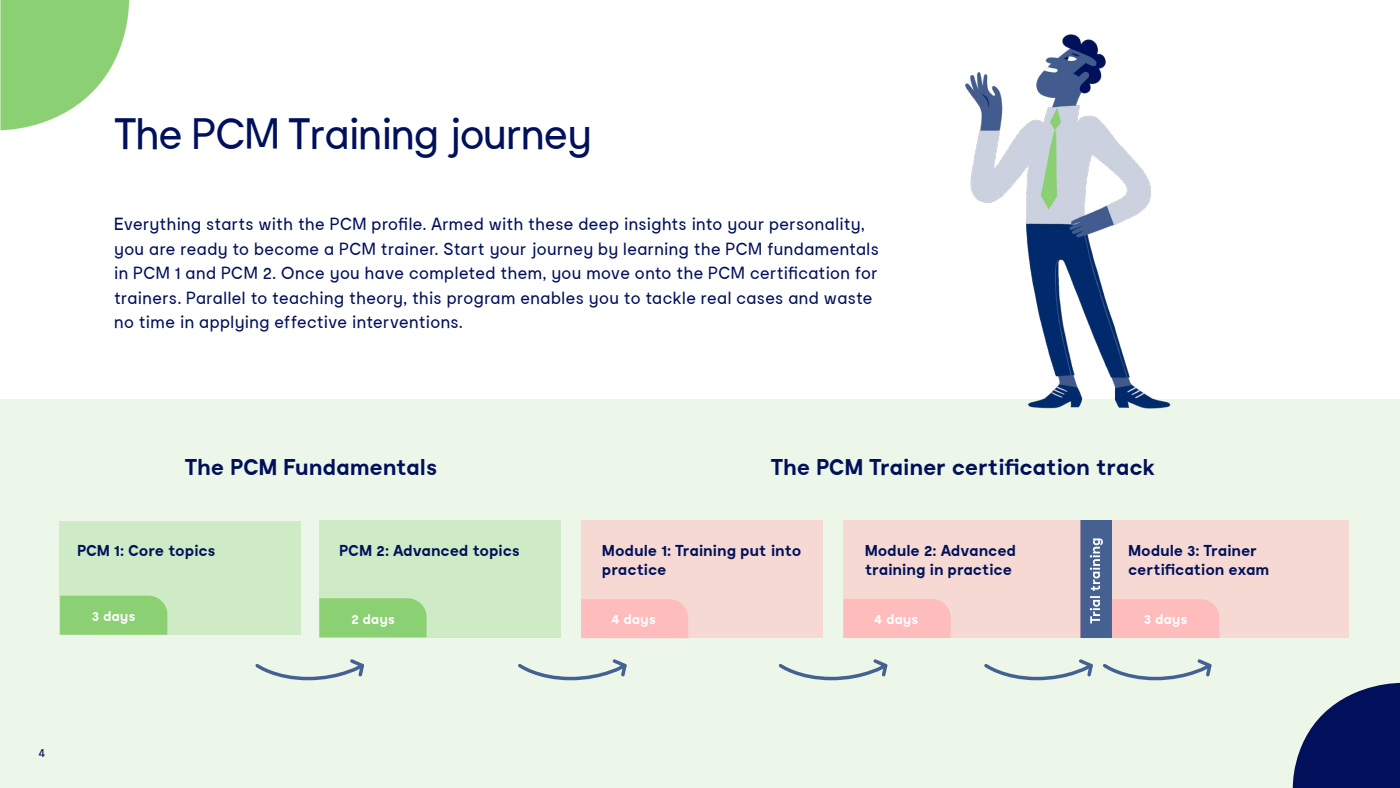
<style>
.page{position:relative;width:1400px;height:788px;background:#fff}
.page>*{position:absolute;margin:0;border:0;box-sizing:border-box;transform-origin:0 0}
.t1{font:43.75px "PCM Moderat";letter-spacing:-.05em;color:#00105b}
.t2{font:700 22.75px "PCM Moderat";letter-spacing:-.01em;color:#00105b}
.t3{font:17.5px/24.5px "PCM Moderat";letter-spacing:-.01em;color:#00105b}
.t4{font:700 15.75px/18.9px "PCM Moderat";letter-spacing:-.01em;color:#00105b}
.t5{font:700 14px "PCM Moderat";letter-spacing:-.005em;color:#fff}
.t6{font:12.25px "PCM Moderat";color:#00105b}
</style>
<div class="page">
<div style="left:0;top:399px;width:1400px;height:389px;background:#edf7e9"></div>
<div style="left:1081px;top:521px;width:31px;height:117px;background:#456191"></div>
<div style="left:60px;top:521px;width:241px;height:113px;background:#cfebc5"></div>
<div style="left:319px;top:521px;width:242px;height:117px;background:#cfebc5"></div>
<div style="left:581px;top:521px;width:241px;height:117px;background:#f5d9d2"></div>
<div style="left:844px;top:521px;width:237px;height:117px;background:#f5d9d2"></div>
<div style="left:1112px;top:521px;width:236px;height:117px;background:#f5d9d2"></div>
<div style="left:319px;top:598px;width:108px;height:39px;background:#8bd072"></div>
<div style="left:581px;top:599px;width:107px;height:39px;background:#febcbc"></div>
<div style="left:60px;top:595px;width:107px;height:39px;background:#8bd072"></div>
<svg style="left:0;top:0;width:130px;height:131px"></svg>
<svg style="left:1292px;top:682px;width:108px;height:106px"></svg>
<div style="left:844px;top:599px;width:107px;height:39px;background:#febcbc"></div>
<div style="left:1112px;top:599px;width:107px;height:39px;background:#febcbc"></div>
<svg style="left:1090px;top:538px;width:13px;height:85px"></svg>
<img style="left:965px;top:34px;width:206px;height:375px">
<svg style="left:255px;top:659px;width:109px;height:22px"></svg>
<svg style="left:518px;top:659px;width:109px;height:22px"></svg>
<svg style="left:778px;top:659px;width:110px;height:22px"></svg>
<svg style="left:984px;top:659px;width:109px;height:22px"></svg>
<svg style="left:1103px;top:659px;width:109px;height:22px"></svg>
<h1 class="t1" style="left:114px;top:109px;width:480px">The PCM Training journey</h1>
<p class="t3" style="left:114px;top:212px;width:767px">Everything starts with the PCM profile. Armed with these deep insights into your personality, you are ready to become a PCM trainer. Start your journey by learning the PCM fundamentals in PCM 1 and PCM 2. Once you have completed them, you move onto the PCM certification for trainers. Parallel to teaching theory, this program enables you to tackle real cases and waste no time in applying effective interventions.</p>
<h2 class="t2" style="left:185px;top:454px;width:254px">The PCM Fundamentals</h2>
<h2 class="t2" style="left:771px;top:454px;width:386px">The PCM Trainer certification track</h2>
<p class="t4" style="left:77px;top:542px;width:140px">PCM 1: Core topics</p>
<p class="t4" style="left:339px;top:542px;width:182px">PCM 2: Advanced topics</p>
<p class="t4" style="left:602px;top:542px;width:201px">Module 1: Training put into practice</p>
<p class="t5" style="left:92px;top:608px;width:45px">3 days</p>
<p class="t5" style="left:351px;top:611px;width:45px">2 days</p>
<p class="t5" style="left:612px;top:611px;width:46px">4 days</p>
<p class="t4" style="left:865px;top:542px;width:153px">Module 2: Advanced training in practice</p>
<p class="t4" style="left:1128px;top:542px;width:143px">Module 3: Trainer certification exam</p>
<p class="t5" style="left:874px;top:611px;width:46px">4 days</p>
<p class="t5" style="left:1144px;top:611px;width:45px">3 days</p>
<p class="t6" style="left:38px;top:745px;width:9px">4</p>
</div>
